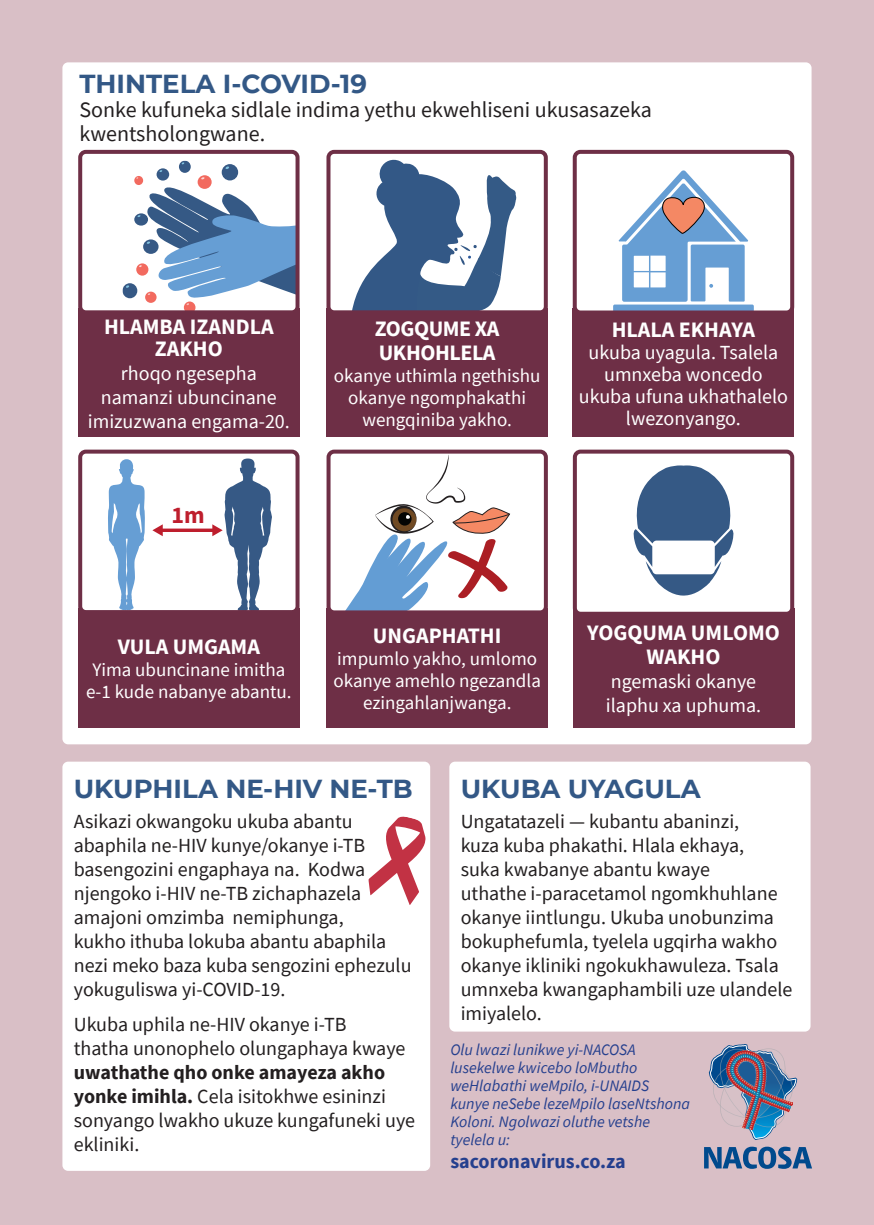
<style>
.page{position:relative;width:874px;height:1225px;background:#fff}
.page>*{position:absolute;margin:0;border:0;box-sizing:border-box;transform-origin:0 0}
.HEADING{font:700 26px "Montserrat";color:#335886}
.BODY_TEXT{font:22px/24px "Source Sans Pro";color:#231f20}
.Instruction_heading{font:700 22px/22px "Source Sans Pro";color:#fff;text-align:center}
.instruction_text{font:700 22px/24px "Source Sans Pro";color:#fff;text-align:center}
.Instruction_heading-2{font:700 22px/24px "Source Sans Pro";letter-spacing:-.02em;color:#fff}
.BODY_TEXT-2{font:20px/24px "Source Sans Pro";color:#231f20}
.instruction_text-2{font:20px/24px "Source Sans Pro";color:#fff;text-align:center}
.t1{font:700 20px "Source Sans Pro";color:#253f8e}
.instruction_text-3{font:19px/22px "Source Sans Pro";color:#fff;text-align:center}
.t2{font:italic 16px/18px "Source Sans Pro";color:#253f8e}
.s1{font-weight:700}
</style>
<div class="page">
<div style="left:0;top:0;width:872px;height:1225px;background:#d9bfc6"></div>
<div style="left:62px;top:62px;width:749px;height:682px;background:#fff;border-radius:6px"></div>
<div style="left:62px;top:761px;width:368px;height:409px;background:#fff;border-radius:6px"></div>
<svg style="left:704px;top:1146px;width:107px;height:22px"></svg>
<svg style="left:708px;top:1044px;width:88px;height:96px"></svg>
<img style="left:726px;top:1050px;width:66px;height:80px">
<div style="left:449px;top:761px;width:361px;height:270px;background:#fff;border-radius:6px"></div>
<svg style="left:368px;top:816px;width:58px;height:89px"></svg>
<div style="left:572px;top:608px;width:221px;height:119px;background:#6e2f46"></div>
<div style="left:574px;top:451px;width:217px;height:163px;background:#fff;border-radius:6px"></div>
<svg style="left:633px;top:465px;width:101px;height:131px"></svg>
<div style="left:572px;top:449px;width:221px;height:167px;border:4px solid #6e2f46;border-radius:6px"></div>
<div style="left:78px;top:308px;width:221px;height:129px;background:#6e2f46"></div>
<div style="left:80px;top:152px;width:217px;height:160px;background:#fff;border-radius:6px"></div>
<div style="left:179px;top:161px;width:12px;height:12px;background:#365985;border-radius:50%"></div>
<svg style="left:134px;top:176px;width:9px;height:9px"></svg>
<svg style="left:134px;top:213px;width:14px;height:13px"></svg>
<div style="left:184px;top:301px;width:11px;height:11px;background:#f26a5f;border-radius:50%"></div>
<svg style="left:136px;top:162px;width:158px;height:143px"></svg>
<div style="left:122px;top:283px;width:15px;height:15px;background:#365985;border-radius:50%"></div>
<div style="left:78px;top:150px;width:221px;height:164px;border:4px solid #6e2f46;border-radius:6px"></div>
<div style="left:326px;top:308px;width:221px;height:129px;background:#6e2f46"></div>
<div style="left:328px;top:152px;width:217px;height:160px;background:#fff;border-radius:6px"></div>
<svg style="left:352px;top:159px;width:164px;height:150px"></svg>
<div style="left:326px;top:150px;width:221px;height:164px;border:4px solid #6e2f46;border-radius:6px"></div>
<div style="left:572px;top:308px;width:221px;height:129px;background:#6e2f46"></div>
<div style="left:574px;top:152px;width:217px;height:160px;background:#fff;border-radius:6px"></div>
<div style="left:612px;top:304px;width:141px;height:8px;background:#669ed4;border-radius:2px"></div>
<svg style="left:618px;top:170px;width:130px;height:132px"></svg>
<div style="left:572px;top:150px;width:221px;height:164px;border:4px solid #6e2f46;border-radius:6px"></div>
<div style="left:78px;top:608px;width:221px;height:119px;background:#6e2f46"></div>
<div style="left:80px;top:451px;width:217px;height:161px;background:#fff;border-radius:6px"></div>
<svg style="left:108px;top:459px;width:37px;height:150px"></svg>
<svg style="left:163px;top:528px;width:49px;height:4px"></svg>
<svg style="left:152px;top:524px;width:11px;height:12px"></svg>
<svg style="left:212px;top:458px;width:60px;height:151px"></svg>
<div style="left:78px;top:449px;width:221px;height:165px;border:4px solid #6e2f46;border-radius:6px"></div>
<div style="left:326px;top:608px;width:221px;height:119px;background:#6e2f46"></div>
<div style="left:328px;top:451px;width:217px;height:161px;background:#fff;border-radius:6px"></div>
<svg style="left:346px;top:455px;width:164px;height:154px"></svg>
<div style="left:326px;top:449px;width:221px;height:165px;border:4px solid #6e2f46;border-radius:6px"></div>
<p class="HEADING" style="left:79px;top:65px;width:289px">THINTELA I-COVID-19</p>
<p class="BODY_TEXT" style="left:79px;top:97px;width:573px">Sonke kufuneka sidlale indima yethu ekwehliseni ukusasazeka kwentsholongwane.</p>
<p class="Instruction_heading" style="left:104px;top:315px;width:171px">HLAMBA IZANDLA<br>ZAKHO</p>
<p class="instruction_text-2" style="left:88px;top:361px;width:203px">rhoqo ngesepha namanzi ubuncinane imizuzwana engama-20.</p>
<p class="Instruction_heading-2" style="left:374px;top:316px;width:126px">ZOGQUME XA<br>UKHOHLELA</p>
<p class="instruction_text-3" style="left:334px;top:364px;width:208px">okanye uthimla ngethishu okanye ngomphakathi wengqiniba yakho.</p>
<p class="Instruction_heading" style="left:611px;top:318px;width:145px">HLALA EKHAYA</p>
<p class="instruction_text-2" style="left:578px;top:341px;width:210px;line-height:22px">ukuba uyagula. Tsalela umnxeba woncedo ukuba ufuna ukhathalelo lwezonyango.</p>
<p class="instruction_text" style="left:118px;top:634px;width:144px">VULA UMGAMA</p>
<p class="instruction_text-3" style="left:86px;top:658px;width:207px">Yima ubuncinane imitha e-1 kude nabanye abantu.</p>
<p class="Instruction_heading" style="left:373px;top:624px;width:130px">UNGAPHATHI</p>
<p class="instruction_text-3" style="left:333px;top:647px;width:209px">impumlo yakho, umlomo okanye amehlo ngezandla ezingahlanjwanga.</p>
<p class="instruction_text" style="left:587px;top:620px;width:194px">YOGQUMA UMLOMO<br>WAKHO</p>
<p class="instruction_text-2" style="left:605px;top:669px;width:157px;text-align:left">ngemaski okanye ilaphu xa uphuma.</p>
<p class="HEADING" style="left:74px;top:770px;width:340px">UKUPHILA NE-HIV NE-TB</p>
<p class="BODY_TEXT-2" style="left:74px;top:809px;width:339px">Asikazi okwangoku ukuba abantu abaphila ne-HIV kunye/okanye i-TB basengozini engaphaya na. Kodwa njengoko i-HIV ne-TB zichaphazela amajoni omzimba nemiphunga,<br>kukho ithuba lokuba abantu abaphila nezi meko baza kuba sengozini ephezulu yokuguliswa yi-COVID-19.</p>
<p class="BODY_TEXT-2" style="left:74px;top:1012px;width:343px">Ukuba uphila ne-HIV okanye i-TB<br>thatha unonophelo olungaphaya kwaye <span class="s1">uwathathe qho onke amayeza akho yonke imihla.</span> Cela isitokhwe esininzi sonyango lwakho ukuze kungafuneki uye ekliniki.</p>
<p class="HEADING" style="left:460px;top:770px;width:241px">UKUBA UYAGULA</p>
<p class="BODY_TEXT-2" style="left:460px;top:809px;width:333px">Ungatatazeli — kubantu abaninzi,<br>kuza kuba phakathi. Hlala ekhaya,<br>suka kwabanye abantu kwaye<br>uthathe i-paracetamol ngomkhuhlane okanye iintlungu. Ukuba unobunzima bokuphefumla, tyelela ugqirha wakho okanye ikliniki ngokukhawuleza. Tsala umnxeba kwangaphambili uze ulandele imiyalelo.</p>
<p class="t2" style="left:450px;top:1040px;width:241px">Olu lwazi lunikwe yi-NACOSA lusekelwe kwicebo loMbutho weHlabathi weMpilo, i-UNAIDS kunye neSebe lezeMpilo laseNtshona<br>Koloni. Ngolwazi oluthe vetshe tyelela u:</p>
<p class="t1" style="left:450px;top:1148px;width:177px">sacoronavirus.co.za</p>
</div>
